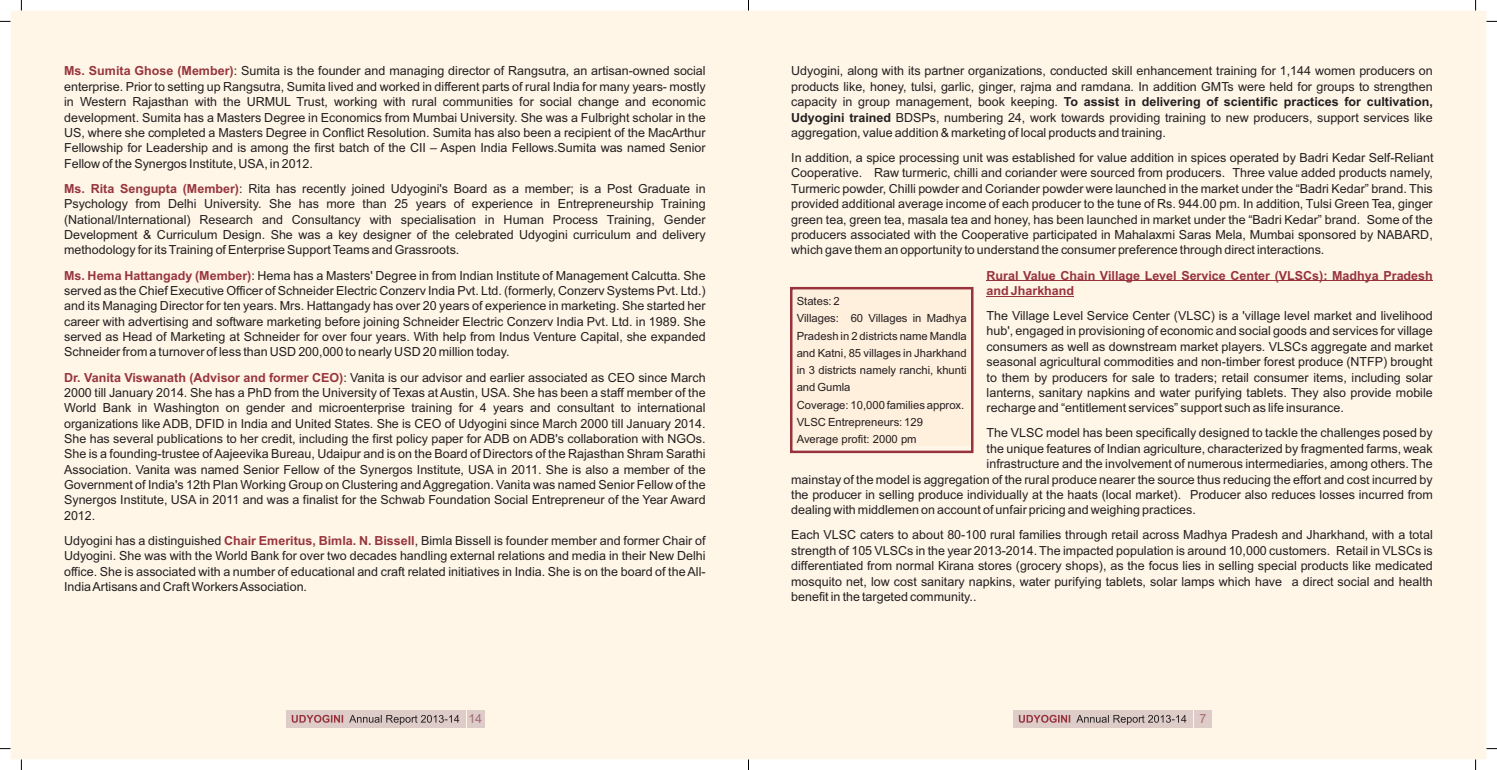
<style>
.page{position:relative;width:1497px;height:770px;background:#fff}
.page>*{position:absolute;margin:0;border:0;box-sizing:border-box;transform-origin:0 0}
.t1{font:12.5px/15.4px "Arial";color:#231f20;text-align:justify}
.t2{font:700 12.5px/15.4px "Arial";color:#97333d}
.t3{font:12.5px "Arial";color:#a66978}
.t4{font:11.25px/17.2px "Arial";color:#231f20}
.s1{font-weight:700;color:#97353d}
.s2{font-weight:700}
</style>
<div class="page">
<div style="left:11px;top:11px;width:1475px;height:748px;background:#fff6e8"></div>
<hr style="left:986px;top:280px;width:446px;height:1px;background:#97333d">
<hr style="left:986px;top:296px;width:88px;height:1px;background:#97333d">
<div style="left:791px;top:288px;width:181px;height:158px;background:#ffefdd"></div>
<div style="left:790px;top:287px;width:183px;height:166px;border:3px solid #97333d"></div>
<div style="left:1012px;top:710px;width:180px;height:17px;background:#ddccc7"></div>
<svg style="left:1018px;top:714px;width:52px;height:8px"></svg>
<svg style="left:1076px;top:715px;width:110px;height:9px"></svg>
<div style="left:1194px;top:710px;width:17px;height:17px;background:#ddccc7"></div>
<div style="left:285px;top:710px;width:180px;height:17px;background:#ddccc7"></div>
<svg style="left:292px;top:714px;width:51px;height:8px"></svg>
<svg style="left:349px;top:715px;width:110px;height:9px"></svg>
<div style="left:467px;top:710px;width:17px;height:17px;background:#ddccc7"></div>
<p class="t1" style="left:64px;top:65px;width:643px"><span class="s1">Ms. Sumita Ghose (Member)</span>: Sumita is the founder and managing director of Rangsutra, an artisan-owned social enterprise. Prior to setting up Rangsutra, Sumita lived and worked in different parts of rural India for many years- mostly in Western Rajasthan with the URMUL Trust, working with rural communities for social change and economic development. Sumita has a Masters Degree in Economics from Mumbai University. She was a Fulbright scholar in the US, where she completed a Masters Degree in Conflict Resolution. Sumita has also been a recipient of the MacArthur Fellowship for Leadership and is among the first batch of the CII – Aspen India Fellows.Sumita was named Senior Fellow of the Synergos Institute, USA, in 2012.</p>
<p class="t1" style="left:64px;top:182px;width:643px"><span class="s1">Ms. Rita Sengupta (Member)</span>: Rita has recently joined Udyogini's Board as a member; is a Post Graduate in Psychology from Delhi University. She has more than 25 years of experience in Entrepreneurship Training (National/International) Research and Consultancy with specialisation in Human Process Training, Gender Development &amp; Curriculum Design. She was a key designer of the celebrated Udyogini curriculum and delivery methodology for its Training of Enterprise Support Teams and Grassroots.</p>
<p class="t1" style="left:64px;top:268px;width:643px"><span class="s1">Ms. Hema Hattangady (Member)</span>: Hema has a Masters' Degree in from Indian Institute of Management Calcutta. She served as the Chief Executive Officer of Schneider Electric Conzerv India Pvt. Ltd. (formerly, Conzerv Systems Pvt. Ltd.) and its Managing Director for ten years. Mrs. Hattangady has over 20 years of experience in marketing. She started her career with advertising and software marketing before joining Schneider Electric Conzerv India Pvt. Ltd. in 1989. She served as Head of Marketing at Schneider for over four years. With help from Indus Venture Capital, she expanded Schneider from a turnover of less than USD 200,000 to nearly USD 20 million today.</p>
<p class="t1" style="left:64px;top:370px;width:643px"><span class="s1">Dr. Vanita Viswanath (Advisor and former CEO)</span>: Vanita is our advisor and earlier associated as CEO since March 2000 till January 2014. She has a PhD from the University of Texas at Austin, USA. She has been a staff member of the World Bank in Washington on gender and microenterprise training for 4 years and consultant to international organizations like ADB, DFID in India and United States. She is CEO of Udyogini since March 2000 till January 2014.<br>She has several publications to her credit, including the first policy paper for ADB on ADB's collaboration with NGOs.<br>She is a founding-trustee of Aajeevika Bureau, Udaipur and is on the Board of Directors of the Rajasthan Shram Sarathi Association. Vanita was named Senior Fellow of the Synergos Institute, USA in 2011. She is also a member of the Government of India's 12th Plan Working Group on Clustering and Aggregation. Vanita was named Senior Fellow of the Synergos Institute, USA in 2011 and was a finalist for the Schwab Foundation Social Entrepreneur of the Year Award 2012.</p>
<p class="t1" style="left:64px;top:534px;width:643px">Udyogini has a distinguished <span class="s1">Chair Emeritus, Bimla. N. Bissell</span>, Bimla Bissell is founder member and former Chair of Udyogini. She was with the World Bank for over two decades handling external relations and media in their New Delhi office. She is associated with a number of educational and craft related initiatives in India. She is on the board of the All-India Artisans and Craft Workers Association.</p>
<p class="t1" style="left:791px;top:65px;width:643px">Udyogini, along with its partner organizations, conducted skill enhancement training for 1,144 women producers on products like, honey, tulsi, garlic, ginger, rajma and ramdana. In addition GMTs were held for groups to strengthen capacity in group management, book keeping. <span class="s2">To assist in delivering of scientific practices for cultivation, Udyogini trained</span> BDSPs, numbering 24, work towards providing training to new producers, support services like aggregation, value addition &amp; marketing of local products and training.</p>
<p class="t1" style="left:791px;top:151px;width:643px">In addition, a spice processing unit was established for value addition in spices operated by Badri Kedar Self-Reliant Cooperative. Raw turmeric, chilli and coriander were sourced from producers. Three value added products namely, Turmeric powder, Chilli powder and Coriander powder were launched in the market under the “Badri Kedar” brand. This provided additional average income of each producer to the tune of Rs. 944.00 pm. In addition, Tulsi Green Tea, ginger green tea, green tea, masala tea and honey, has been launched in market under the “Badri Kedar” brand. Some of the producers associated with the Cooperative participated in Mahalaxmi Saras Mela, Mumbai sponsored by NABARD, which gave them an opportunity to understand the consumer preference through direct interactions.</p>
<p class="t2" style="left:986px;top:268px;width:447px">Rural Value Chain Village Level Service Center (VLSCs): Madhya Pradesh and Jharkhand</p>
<p class="t1" style="left:986px;top:309px;width:447px">The Village Level Service Center (VLSC) is a 'village level market and livelihood hub', engaged in provisioning of economic and social goods and services for village consumers as well as downstream market players. VLSCs aggregate and market seasonal agricultural commodities and non-timber forest produce (NTFP) brought to them by producers for sale to traders; retail consumer items, including solar lanterns, sanitary napkins and water purifying tablets. They also provide mobile recharge and “entitlement services” support such as life insurance.</p>
<p class="t1" style="left:986px;top:426px;width:447px">The VLSC model has been specifically designed to tackle the challenges posed by</p>
<p class="t1" style="left:986px;top:442px;width:447px">the unique features of Indian agriculture, characterized by fragmented farms, weak</p>
<p class="t1" style="left:986px;top:457px;width:447px">infrastructure and the involvement of numerous intermediaries, among others. The</p>
<p class="t1" style="left:791px;top:472px;width:643px">mainstay of the model is aggregation of the rural produce nearer the source thus reducing the effort and cost incurred by</p>
<p class="t1" style="left:791px;top:488px;width:643px">the producer in selling produce individually at the haats (local market). Producer also reduces losses incurred from</p>
<p class="t1" style="left:791px;top:503px;width:406px">dealing with middlemen on account of unfair pricing and weighing practices.</p>
<p class="t1" style="left:791px;top:528px;width:643px">Each VLSC caters to about 80-100 rural families through retail across Madhya Pradesh and Jharkhand, with a total strength of 105 VLSCs in the year 2013-2014. The impacted population is around 10,000 customers. Retail in VLSCs is differentiated from normal Kirana stores (grocery shops), as the focus lies in selling special products like medicated mosquito net, low cost sanitary napkins, water purifying tablets, solar lamps which have a direct social and health benefit in the targeted community..</p>
<p class="t4" style="left:796px;top:293px;width:171px">States: 2<br>Villages: 60 Villages in Madhya<br>Pradesh in 2 districts name Mandla and Katni, 85 villages in Jharkhand in 3 districts namely ranchi, khunti and Gumla<br>Coverage: 10,000 families approx.<br>VLSC Entrepreneurs: 129<br>Average profit: 2000 pm</p>
<p class="t3" style="left:468px;top:714px;width:15px">1 42</p>
<p class="t3" style="left:1199px;top:714px;width:8px">7</p>
</div>
